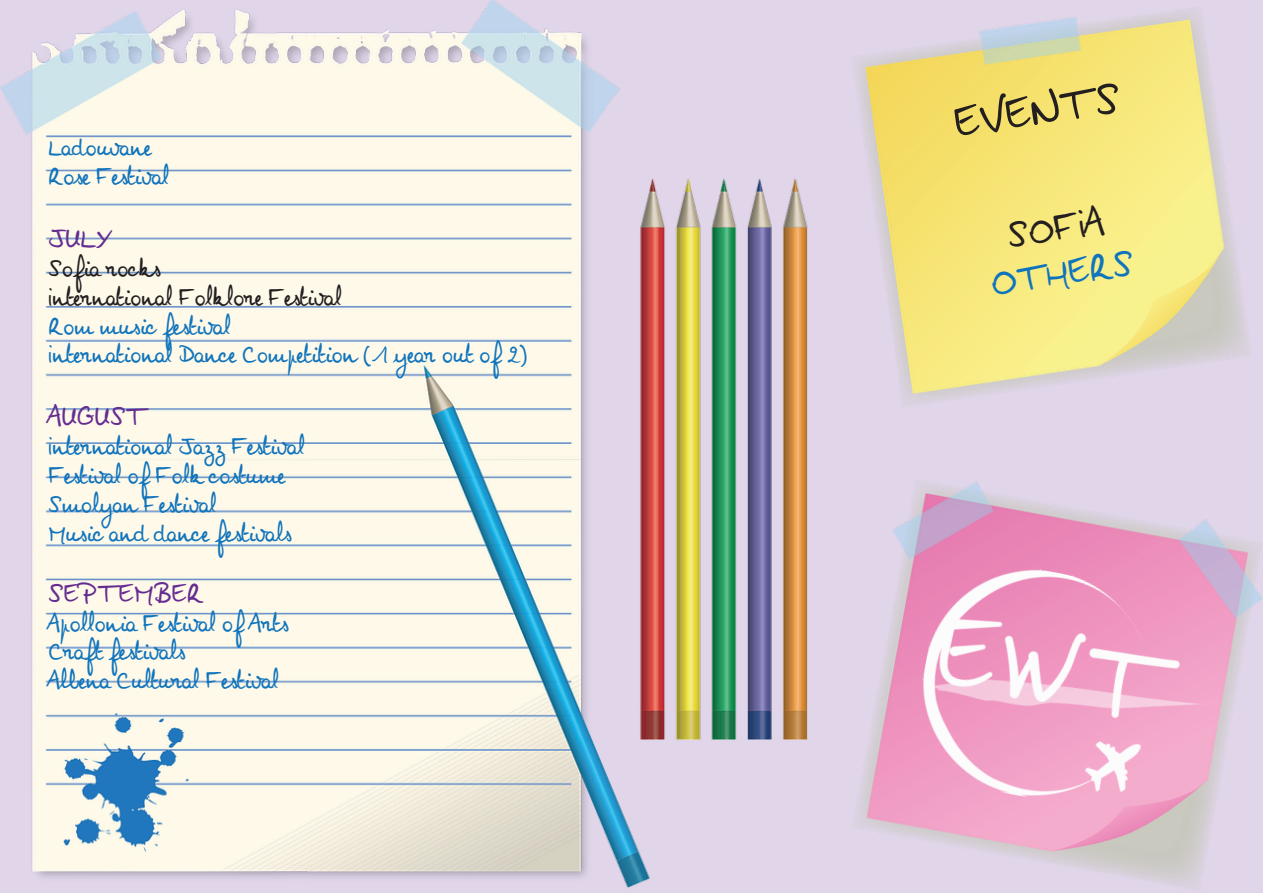
<style>
.page{position:relative;width:1263px;height:893px;background:#fff}
.page>*{position:absolute;margin:0;border:0;box-sizing:border-box;transform-origin:0 0}
.t1{font:45px "Noemie Script";color:#231f20}
.t2{font:37.5px "Noemie Script";color:#1074bc}
.t3{font:37.5px "Noemie Script";color:#231f20}
.t4{font:27px "Noemie Script";color:#652d91}
.t5{font:24px/28.8px "Noemie Script";color:#1074bc}
.t6{font:24px/28.8px "Noemie Script";color:#231f20}
</style>
<div class="page">
<img style="left:0;top:0;width:1263px;height:891px">
<img style="left:905px;top:552px;width:335px;height:277px">
<p class="t5" style="left:49px;top:134px;width:122px">Ladouvane<br>Rose Festival</p>
<p class="t4" style="left:49px;top:223px;width:61px">JULY</p>
<p class="t6" style="left:49px;top:254px;width:295px">Sofia rocks<br>International Folklore Festival</p>
<p class="t5" style="left:49px;top:312px;width:480px">Rom music festival<br>International Dance Competition (1 year out of 2)</p>
<p class="t4" style="left:49px;top:401px;width:100px">AUGUST</p>
<p class="t5" style="left:49px;top:432px;width:258px">International Jazz Festival<br>Festival of Folk costume<br>Smolyan Festival<br>Music and dance festivals</p>
<p class="t4" style="left:49px;top:578px;width:157px">SEPTEMBER</p>
<p class="t5" style="left:49px;top:609px;width:242px">Apollonia Festival of Arts<br>Craft festivals<br>Albena Cultural Festival</p>
<h1 class="t1" style="left:952px;top:98px;width:169px;rotate:-9deg">EVENTS</h1>
<h2 class="t3" style="left:1005px;top:215px;width:99px;rotate:-9deg">SOFIA</h2>
<h2 class="t2" style="left:989px;top:263px;width:146px;rotate:-9deg">OTHERS</h2>
</div>
